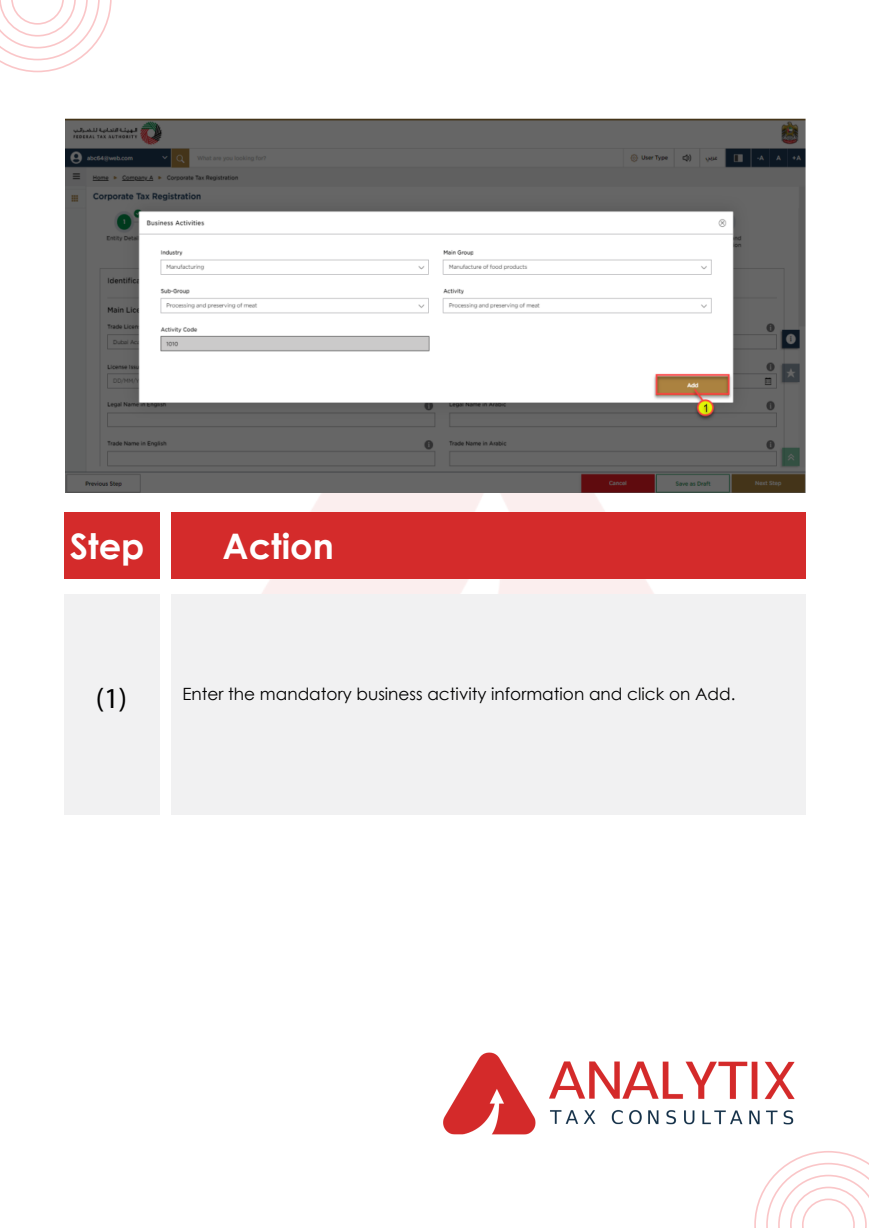
<style>
.page{position:relative;width:869px;height:1228px;background:#fff}
.page>*{position:absolute;margin:0;border:0;box-sizing:border-box;transform-origin:0 0}
.t1{font:700 35.35px "Century Gothic";color:#fff}
.t2{font:29.05px "Myriad Pro";color:#000}
.t3{font:16.8px "Century Gothic";color:#000}
</style>
<div class="page">
<img style="left:209px;top:492px;width:493px;height:102px">
<img style="left:65px;top:119px;width:740px;height:373px">
<div style="left:171px;top:594px;width:634px;height:221px;background:#f1f1f2"></div>
<div style="left:64px;top:594px;width:95px;height:221px;background:#f1f1f2"></div>
<div style="left:171px;top:512px;width:634px;height:67px;background:#d42b2b"></div>
<div style="left:64px;top:512px;width:95px;height:67px;background:#d42b2b"></div>
<svg style="left:754px;top:1151px;width:114px;height:77px"></svg>
<svg style="left:0;top:0;width:112px;height:72px"></svg>
<img style="left:443px;top:1052px;width:352px;height:83px">
<h1 class="t1" style="left:70px;top:519px;width:76px">Step</h1>
<h1 class="t1" style="left:222px;top:519px;width:113px">Action</h1>
<h2 class="t2" style="left:96px;top:680px;width:33px">(1)</h2>
<p class="t3" style="left:182px;top:682px;width:554px">Enter the mandatory business activity information and click on Add.</p>
</div>
